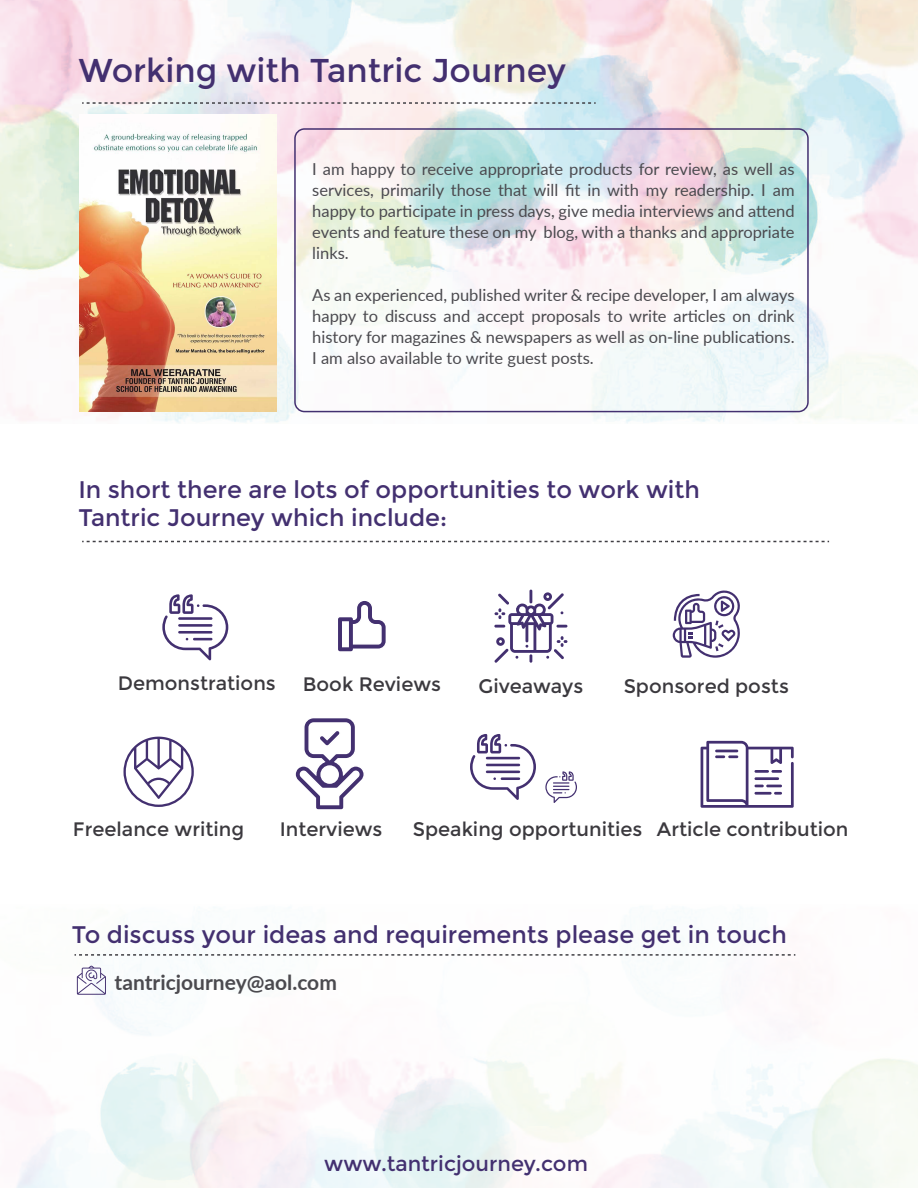
<style>
.page{position:relative;width:918px;height:1188px;background:#fff}
.page>*{position:absolute;margin:0;border:0;box-sizing:border-box;transform-origin:0 0}
.t1{font:33px "Montserrat";color:#433070}
.t2{font:24px/28.8px "Montserrat";color:#433070}
.t3{font:700 21px "Lato";color:#4b4a4f}
.t4{font:21px "Montserrat";color:#433070}
.t5{font:19.5px "Montserrat";color:#3b393e}
.t6{font:16.5px/21px "Lato";color:#4b4a4f;text-align:justify}
</style>
<div class="page">
<img style="left:0;top:0;width:918px;height:423px">
<svg style="left:82px;top:102px;width:514px;height:2px"></svg>
<svg style="left:82px;top:541px;width:747px;height:1px"></svg>
<svg style="left:75px;top:954px;width:720px;height:2px"></svg>
<svg style="left:77px;top:966px;width:29px;height:29px"></svg>
<svg style="left:295px;top:718px;width:69px;height:92px"></svg>
<svg style="left:701px;top:741px;width:93px;height:67px"></svg>
<svg style="left:494px;top:590px;width:73px;height:73px"></svg>
<svg style="left:162px;top:594px;width:66px;height:66px"></svg>
<svg style="left:470px;top:734px;width:66px;height:66px"></svg>
<svg style="left:545px;top:771px;width:32px;height:32px"></svg>
<svg style="left:123px;top:737px;width:71px;height:70px"></svg>
<img style="left:80px;top:114px;width:197px;height:298px">
<div style="left:294px;top:128px;width:515px;height:284px;border:2px solid #433070;border-radius:9px"></div>
<svg style="left:338px;top:601px;width:48px;height:51px"></svg>
<svg style="left:673px;top:590px;width:67px;height:68px"></svg>
<h1 class="t1" style="left:78px;top:52px;width:489px">Working with Tantric Journey</h1>
<p class="t6" style="left:312px;top:158px;width:484px">I am happy to receive appropriate products for review, as well as services, primarily those that will fit in with my readership. I am happy to participate in press days, give media interviews and attend events and feature these on my blog, with a thanks and appropriate links.</p>
<p class="t6" style="left:312px;top:284px;width:484px">As an experienced, published writer &amp; recipe developer, I am always happy to discuss and accept proposals to write articles on drink history for magazines &amp; newspapers as well as on-line publications.<br>I am also available to write guest posts.</p>
<h2 class="t2" style="left:78px;top:475px;width:623px">In short there are lots of opportunities to work with<br>Tantric Journey which include:</h2>
<p class="t5" style="left:118px;top:672px;width:160px">Demonstrations</p>
<p class="t5" style="left:303px;top:673px;width:140px">Book Reviews</p>
<p class="t5" style="left:479px;top:674px;width:106px">Giveaways</p>
<p class="t5" style="left:624px;top:674px;width:167px">Sponsored posts</p>
<p class="t5" style="left:73px;top:818px;width:173px">Freelance writing</p>
<p class="t5" style="left:280px;top:818px;width:104px">Interviews</p>
<p class="t5" style="left:413px;top:818px;width:437px">Speaking opportunities Article contribution</p>
<h2 class="t2" style="left:72px;top:920px;width:717px">To discuss your ideas and requirements please get in touch</h2>
<p class="t3" style="left:115px;top:967px;width:224px">tantricjourney@aol.com</p>
<p class="t4" style="left:324px;top:1152px;width:265px">www.tantricjourney.com</p>
</div>
